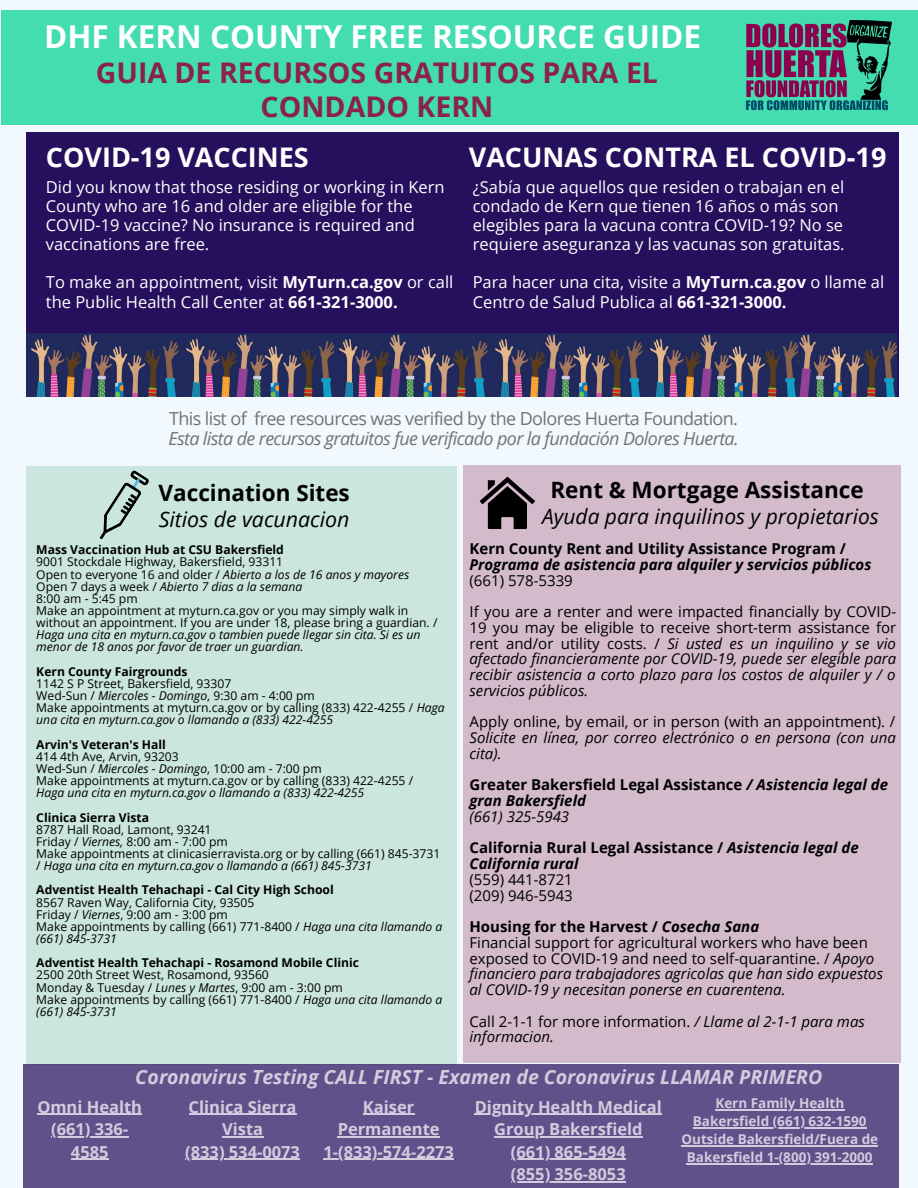
<style>
.page{position:relative;width:918px;height:1188px;background:#f1f9ff}
.page>*{position:absolute;margin:0;border:0;box-sizing:border-box;transform-origin:0 0}
.t1{font:700 31.5px "Open Sans";color:#fff}
.t2{font:700 28.5px/33.8px "Open Sans";color:#8b224b;text-align:center}
.t3{font:700 27px "Open Sans";color:#fff}
.t4{font:700 22.5px "Open Sans";color:#000}
.t5{font:italic 21.3px "Open Sans";color:#000}
.t6{font:italic 21px "Open Sans";color:#000}
.t7{font:italic 700 19.5px "Open Sans";color:#fff}
.t8{font:italic 18px "Open Sans";letter-spacing:-.035em;color:#737373}
.t9{font:18px "Open Sans";letter-spacing:-.035em;color:#737373}
.t10{font:16.5px/19.2px "Open Sans";color:#fff}
.t11{font:700 16.5px/22.5px "Open Sans";color:#fff;text-align:center}
.t12{font:italic 15px/15.8px "Open Sans";color:#000;text-align:justify}
.t13{font:italic 700 15px/15.8px "Open Sans";color:#000}
.t14{font:700 15px/15.8px "Open Sans";color:#000}
.t15{font:15px "Open Sans";color:#000}
.t16{font:700 13.5px/18px "Open Sans";color:#fff;text-align:center}
.t17{font:12.15px/12.1px "Open Sans";color:#000}
.t18{font:700 12.15px "Open Sans";color:#000}
.t19{font:italic 12.15px "Open Sans";color:#000}
.s1{font-weight:700}
.s2{font-style:normal}
.s3{font-style:italic}
</style>
<div class="page">
<div style="left:1px;top:10px;width:917px;height:115px;background:#43ddb0"></div>
<div style="left:26px;top:132px;width:873px;height:265px;background:#260f5d"></div>
<div style="left:26px;top:466px;width:430px;height:599px;background:#cae6de"></div>
<div style="left:23px;top:1064px;width:875px;height:124px;background:#60518b"></div>
<img style="left:26px;top:333px;width:309px;height:63px">
<img style="left:335px;top:333px;width:463px;height:63px">
<img style="left:798px;top:333px;width:98px;height:63px">
<div style="left:463px;top:466px;width:437px;height:597px;background:#d3bbcb"></div>
<svg style="left:480px;top:477px;width:55px;height:52px"></svg>
<hr style="left:363px;top:1114px;width:51px;height:1px;background:#fff">
<hr style="left:338px;top:1136px;width:102px;height:1px;background:#fff">
<hr style="left:323px;top:1159px;width:131px;height:1px;background:#fff">
<hr style="left:475px;top:1114px;width:187px;height:1px;background:#fff">
<hr style="left:494px;top:1136px;width:149px;height:1px;background:#fff">
<hr style="left:511px;top:1159px;width:115px;height:1px;background:#fff">
<hr style="left:511px;top:1181px;width:115px;height:1px;background:#fff">
<hr style="left:715px;top:1109px;width:129px;height:2px;background:#fff">
<hr style="left:693px;top:1127px;width:174px;height:2px;background:#fff">
<hr style="left:681px;top:1145px;width:197px;height:2px;background:#fff">
<hr style="left:687px;top:1163px;width:186px;height:2px;background:#fff">
<hr style="left:37px;top:1114px;width:105px;height:1px;background:#fff">
<hr style="left:51px;top:1136px;width:77px;height:1px;background:#fff">
<hr style="left:71px;top:1159px;width:38px;height:1px;background:#fff">
<hr style="left:189px;top:1114px;width:108px;height:1px;background:#fff">
<hr style="left:222px;top:1136px;width:41px;height:1px;background:#fff">
<hr style="left:185px;top:1159px;width:115px;height:1px;background:#fff">
<img style="left:746px;top:21px;width:146px;height:90px">
<svg style="left:99px;top:470px;width:50px;height:69px"></svg>
<p class="t1" style="left:44px;top:15px;width:659px">DHF KERN COUNTY FREE RESOURCE GUIDE</p>
<p class="t2" style="left:96px;top:55px;width:564px">GUIA DE RECURSOS GRATUITOS PARA EL<br>CONDADO KERN</p>
<p class="t3" style="left:46px;top:138px;width:264px">COVID-19 VACCINES</p>
<p class="t3" style="left:469px;top:138px;width:419px">VACUNAS CONTRA EL COVID-19</p>
<p class="t10" style="left:46px;top:177px;width:400px">Did you know that those residing or working in Kern County who are 16 and older are eligible for the COVID-19 vaccine? No insurance is required and vaccinations are free.</p>
<p class="t10" style="left:46px;top:272px;width:409px">To make an appointment, visit <span class="s1">MyTurn.ca.gov</span> or call the Public Health Call Center at <span class="s1">661-321-3000.</span></p>
<p class="t10" style="left:473px;top:177px;width:373px">¿Sabía que aquellos que residen o trabajan en el condado de Kern que tienen 16 años o más son elegibles para la vacuna contra COVID-19? No se requiere aseguranza y las vacunas son gratuitas.</p>
<p class="t10" style="left:473px;top:272px;width:413px">Para hacer una cita, visite a <span class="s1">MyTurn.ca.gov</span> o llame al<br>Centro de Salud Publica al <span class="s1">661-321-3000.</span></p>
<p class="t9" style="left:169px;top:406px;width:571px">This list of free resources was verified by the Dolores Huerta Foundation.</p>
<p class="t8" style="left:168px;top:426px;width:572px">Esta lista de recursos gratuitos fue verificado por la fundación Dolores Huerta.</p>
<p class="t4" style="left:159px;top:477px;width:193px">Vaccination Sites</p>
<p class="t5" style="left:159px;top:504px;width:192px">Sitios de vacunacion</p>
<p class="t18" style="left:36px;top:541px;width:249px">Mass Vaccination Hub at CSU Bakersfield</p>
<p class="t17" style="left:36px;top:556px;width:248px">9001 Stockdale Highway, Bakersfield, 93311</p>
<p class="t19" style="left:36px;top:566px;width:375px"><span class="s2">Open to everyone 16 and older /</span> Abierto a los de 16 anos y mayores</p>
<p class="t19" style="left:36px;top:578px;width:268px"><span class="s2">Open 7 days a week /</span> Abierto 7 dias a la semana</p>
<p class="t17" style="left:36px;top:592px;width:103px">8:00 am - 5:45 pm</p>
<p class="t17" style="left:36px;top:604px;width:403px">Make an appointment at myturn.ca.gov or you may simply walk in without an appointment. If you are under 18, please bring a guardian. / <span class="s3">Haga una cita en myturn.ca.gov o tambien puede llegar sin cita. Si es un menor de 18 anos por favor de traer un guardian.</span></p>
<p class="t18" style="left:36px;top:663px;width:153px">Kern County Fairgrounds</p>
<p class="t17" style="left:36px;top:677px;width:196px">1142 S P Street, Bakersfield, 93307</p>
<p class="t17" style="left:36px;top:689px;width:280px">Wed-Sun / <span class="s3">Miercoles - Domingo</span>, 9:30 am - 4:00 pm</p>
<p class="t17" style="left:36px;top:701px;width:410px">Make appointments at myturn.ca.gov or by calling (833) 422-4255 / <span class="s3">Haga una cita en myturn.ca.gov o llamando a (833) 422-4255</span></p>
<p class="t18" style="left:36px;top:736px;width:131px">Arvin's Veteran's Hall</p>
<p class="t17" style="left:36px;top:750px;width:144px">414 4th Ave, Arvin, 93203</p>
<p class="t17" style="left:36px;top:762px;width:287px">Wed-Sun / <span class="s3">Miercoles - Domingo</span>, 10:00 am - 7:00 pm</p>
<p class="t17" style="left:36px;top:774px;width:378px">Make appointments at myturn.ca.gov or by calling (833) 422-4255 /</p>
<p class="t19" style="left:36px;top:784px;width:329px">Haga una cita en myturn.ca.gov o llamando a (833) 422-4255</p>
<p class="t18" style="left:36px;top:809px;width:114px">Clinica Sierra Vista</p>
<p class="t17" style="left:36px;top:823px;width:177px">8787 Hall Road, Lamont, 93241</p>
<p class="t17" style="left:36px;top:835px;width:193px">Friday / <span class="s3">Viernes,</span> 8:00 am - 7:00 pm</p>
<p class="t17" style="left:36px;top:847px;width:406px">Make appointments at clinicasierravista.org or by calling (661) 845-3731 / <span class="s3">Haga una cita en myturn.ca.gov o llamando a (661) 845-3731</span></p>
<p class="t18" style="left:36px;top:881px;width:299px">Adventist Health Tehachapi - Cal City High School</p>
<p class="t17" style="left:36px;top:896px;width:220px">8567 Raven Way, California City, 93505</p>
<p class="t17" style="left:36px;top:908px;width:193px">Friday / <span class="s3">Viernes</span>, 9:00 am - 3:00 pm</p>
<p class="t17" style="left:36px;top:920px;width:407px">Make appointments by calling (661) 771-8400 / <span class="s3">Haga una cita llamando a (661) 845-3731</span></p>
<p class="t18" style="left:36px;top:954px;width:324px">Adventist Health Tehachapi - Rosamond Mobile Clinic</p>
<p class="t17" style="left:36px;top:969px;width:234px">2500 20th Street West, Rosamond, 93560</p>
<p class="t17" style="left:36px;top:981px;width:308px">Monday &amp; Tuesday / <span class="s3">Lunes y Martes</span>, 9:00 am - 3:00 pm</p>
<p class="t17" style="left:36px;top:993px;width:407px">Make appointments by calling (661) 771-8400 / <span class="s3">Haga una cita llamando a (661) 845-3731</span></p>
<p class="t4" style="left:550px;top:474px;width:315px">Rent &amp; Mortgage Assistance</p>
<p class="t6" style="left:542px;top:502px;width:338px">Ayuda para inquilinos y propietarios</p>
<p class="t13" style="left:470px;top:541px;width:403px"><span class="s2">Kern County Rent and Utility Assistance Program /<br></span>Programa de asistencia para alquiler y servicios públicos</p>
<p class="t15" style="left:470px;top:570px;width:105px">(661) 578-5339</p>
<p class="t12" style="left:470px;top:604px;width:428px"><span class="s2">If you are a renter and were impacted financially by COVID-19 you may be eligible to receive short-term assistance for rent and/or utility costs. /</span> Si usted es un inquilino y se vio afectado financieramente por COVID-19, puede ser elegible para recibir asistencia a corto plazo para los costos de alquiler y / o servicios públicos.</p>
<p class="t12" style="left:470px;top:714px;width:428px"><span class="s2">Apply online, by email, or in person (with an appointment). / </span>Solicite en línea, por correo electrónico o en persona (con una cita).</p>
<p class="t14" style="left:470px;top:777px;width:420px">Greater Bakersfield Legal Assistance <span class="s3">/ Asistencia legal de gran Bakersfield</span></p>
<p class="t12" style="left:470px;top:808px;width:101px">(661) 325-5943</p>
<p class="t13" style="left:470px;top:840px;width:391px"><span class="s2">California Rural Legal Assistance /</span> Asistencia legal de<br>California rural</p>
<p class="t15" style="left:470px;top:869px;width:105px">(559) 441-8721</p>
<p class="t15" style="left:470px;top:885px;width:105px">(209) 946-5943</p>
<p class="t14" style="left:470px;top:919px;width:291px">Housing for the Harvest / <span class="s3">Cosecha Sana</span></p>
<p class="t12" style="left:470px;top:934px;width:415px;text-align:left"><span class="s2">Financial support for agricultural workers who have been exposed to COVID-19 and need to self-quarantine. /</span> Apoyo financiero para trabajadores agricolas que han sido expuestos al COVID-19 y necesitan ponerse en cuarentena.</p>
<p class="t12" style="left:470px;top:1013px;width:397px"><span class="s2">Call 2-1-1 for more information.</span> / Llame al 2-1-1 para mas informacion.</p>
<h3 class="t7" style="left:136px;top:1063px;width:688px">Coronavirus Testing CALL FIRST - Examen de Coronavirus LLAMAR PRIMERO</h3>
<h3 class="t11" style="left:37px;top:1095px;width:106px">Omni Health (661) 336-<br>4585</h3>
<h3 class="t11" style="left:185px;top:1095px;width:116px">Clinica Sierra<br>Vista<br>(833) 534-0073</h3>
<h3 class="t11" style="left:323px;top:1095px;width:132px">Kaiser<br>Permanente<br>1-(833)-574-2273</h3>
<h3 class="t11" style="left:475px;top:1095px;width:189px">Dignity Health Medical<br>Group Bakersfield (661) 865-5494<br>(855) 356-8053</h3>
<p class="t16" style="left:681px;top:1094px;width:198px">Kern Family Health<br>Bakersfield (661) 632-1590<br>Outside Bakersfield/Fuera de<br>Bakersfield 1-(800) 391-2000</p>
</div>
